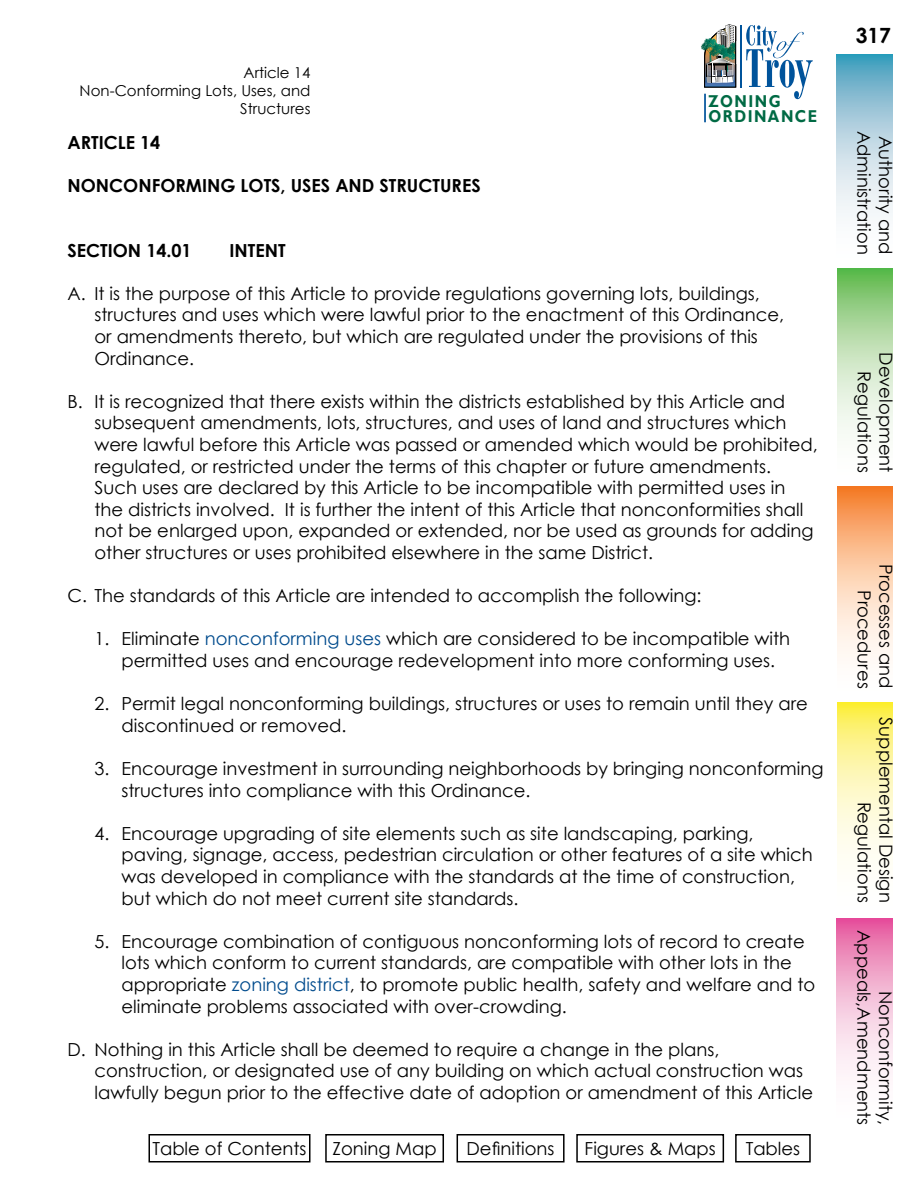
<style>
.page{position:relative;width:918px;height:1188px;background:#fff}
.page>*{position:absolute;margin:0;border:0;box-sizing:border-box;transform-origin:0 0}
.t1{font:700 21px "Century Gothic";color:#000}
.t2{font:18px/21.6px "Century Gothic";color:#000}
.t3{font:700 18px "Century Gothic";color:#000}
.t4{font:700 17.1px/15px "Gill Sans";letter-spacing:.1em;color:#006a44;scale:.86 1}
.t5{font:15px/18px "Century Gothic";color:#000;text-align:right}
.s1{color:#004b8d}
</style>
<div class="page">
<svg style="left:837px;top:54px;width:55px;height:162px;background:#aed1df"></svg>
<svg style="left:837px;top:268px;width:56px;height:166px;background:#bbdfb1"></svg>
<svg style="left:837px;top:486px;width:56px;height:172px;background:#fbc7a2"></svg>
<svg style="left:837px;top:702px;width:56px;height:159px;background:#fdf7b1"></svg>
<svg style="left:837px;top:918px;width:55px;height:157px;background:#f3b5d3"></svg>
<svg style="left:701px;top:24px;width:112px;height:75px"></svg>
<hr style="left:704px;top:94px;width:2px;height:28px;background:#00539b">
<div style="left:457px;top:1134px;width:108px;height:28px;border:2px solid #000"></div>
<div style="left:325px;top:1134px;width:119px;height:28px;border:2px solid #000"></div>
<div style="left:148px;top:1134px;width:162px;height:28px;border:2px solid #000"></div>
<div style="left:576px;top:1134px;width:148px;height:28px;border:2px solid #000"></div>
<div style="left:735px;top:1134px;width:76px;height:28px;border:2px solid #000"></div>
<p class="t5" style="left:80px;top:63px;width:232px">Article 14<br>Non-Conforming Lots, Uses, and<br>Structures</p>
<p class="t3" style="left:68px;top:128px;width:94px">ARTICLE 14</p>
<p class="t3" style="left:68px;top:172px;width:415px">NONCONFORMING LOTS, USES AND STRUCTURES</p>
<p class="t4" style="left:708px;top:94px;width:128px">ZONING<br>ORDINANCE</p>
<p class="t3" style="left:68px;top:236px;width:126px">SECTION 14.01</p>
<p class="t3" style="left:230px;top:236px;width:58px">INTENT</p>
<p class="t2" style="left:94px;top:282px;width:691px;text-indent:-27px">A. It is the purpose of this Article to provide regulations governing lots, buildings, structures and uses which were lawful prior to the enactment of this Ordinance, or amendments thereto, but which are regulated under the provisions of this Ordinance.</p>
<p class="t2" style="left:94px;top:390px;width:725px;text-indent:-27px">B. It is recognized that there exists within the districts established by this Article and subsequent amendments, lots, structures, and uses of land and structures which were lawful before this Article was passed or amended which would be prohibited, regulated, or restricted under the terms of this chapter or future amendments.<br>Such uses are declared by this Article to be incompatible with permitted uses in the districts involved. It is further the intent of this Article that nonconformities shall not be enlarged upon, expanded or extended, nor be used as grounds for adding other structures or uses prohibited elsewhere in the same District.</p>
<p class="t2" style="left:68px;top:585px;width:635px">C. The standards of this Article are intended to accomplish the following:</p>
<p class="t2" style="left:122px;top:628px;width:670px;text-indent:-27px">1. Eliminate <span class="s1">nonconforming uses</span> which are considered to be incompatible with permitted uses and encourage redevelopment into more conforming uses.</p>
<p class="t2" style="left:122px;top:693px;width:688px;text-indent:-27px">2. Permit legal nonconforming buildings, structures or uses to remain until they are discontinued or removed.</p>
<p class="t2" style="left:122px;top:757px;width:704px;text-indent:-27px">3. Encourage investment in surrounding neighborhoods by bringing nonconforming structures into compliance with this Ordinance.</p>
<p class="t2" style="left:122px;top:822px;width:693px;text-indent:-27px">4. Encourage upgrading of site elements such as site landscaping, parking, paving, signage, access, pedestrian circulation or other features of a site which was developed in compliance with the standards at the time of construction, but which do not meet current site standards.</p>
<p class="t2" style="left:122px;top:930px;width:695px;text-indent:-27px">5. Encourage combination of contiguous nonconforming lots of record to create lots which conform to current standards, are compatible with other lots in the appropriate <span class="s1">zoning district</span>, to promote public health, safety and welfare and to eliminate problems associated with over-crowding.</p>
<p class="t2" style="left:94px;top:1038px;width:720px;text-indent:-27px">D. Nothing in this Article shall be deemed to require a change in the plans, construction, or designated use of any building on which actual construction was lawfully begun prior to the effective date of adoption or amendment of this Article</p>
<p class="t2" style="left:152px;top:1137px;width:156px">Table of Contents</p>
<p class="t2" style="left:333px;top:1137px;width:106px">Zoning Map</p>
<p class="t2" style="left:467px;top:1137px;width:89px">Definitions</p>
<p class="t2" style="left:585px;top:1137px;width:133px">Figures &amp; Maps</p>
<p class="t2" style="left:746px;top:1137px;width:56px">Tables</p>
<p class="t1" style="left:856px;top:19px;width:37px">317</p>
<p class="t2" style="left:875px;top:131px;width:125px;rotate:90deg">Administration</p>
<p class="t2" style="left:897px;top:136px;width:120px;rotate:90deg">Authority and</p>
<p class="t2" style="left:897px;top:352px;width:122px;text-align:right;rotate:90deg">Development<br>Regulations</p>
<p class="t2" style="left:897px;top:564px;width:126px;text-align:right;rotate:90deg">Processes and<br>Procedures</p>
<p class="t2" style="left:897px;top:717px;width:187px;text-align:right;rotate:90deg">Supplemental Design<br>Regulations</p>
<p class="t2" style="left:897px;top:930px;width:197px;text-align:right;rotate:90deg">Nonconformity,<br>Appeals,Amendments</p>
</div>
